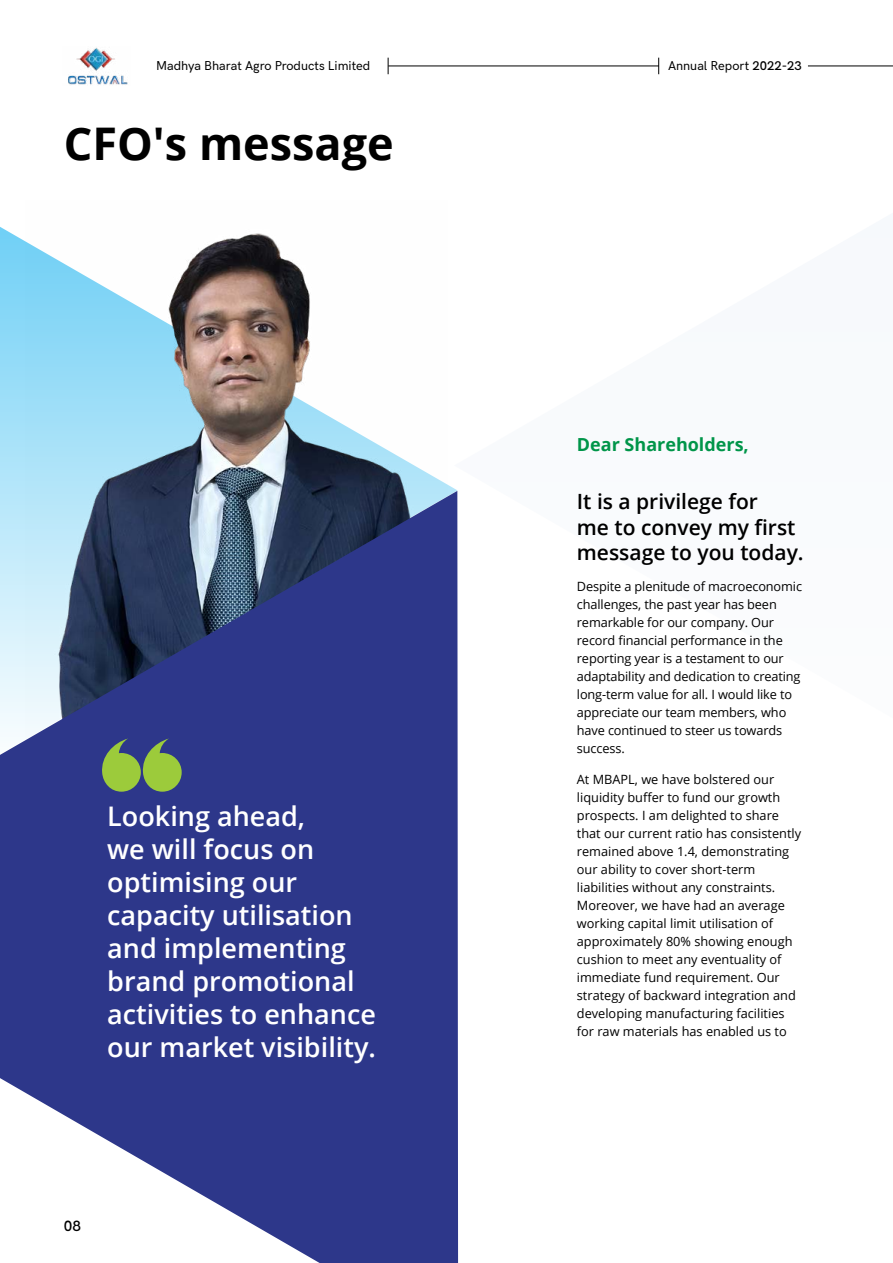
<style>
.page{position:relative;width:893px;height:1263px;background:#fff}
.page>*{position:absolute;margin:0;border:0;box-sizing:border-box;transform-origin:0 0}
.t1{font:700 45px "Open Sans";color:#000}
.t2{font:600 27px/33px "Open Sans";color:#fff}
.t3{font:600 21px/25.5px "Open Sans";color:#000}
.t4{font:700 18px "Open Sans";color:#009549}
.t5{font:600 15px "HK Grotesk";color:#000}
.t6{font:12.75px/18px "Open Sans";color:#000}
.t7{font:500 12.75px "HK Grotesk";color:#000}
.s1{font-weight:600}
</style>
<div class="page">
<svg style="left:0;top:227px;width:458px;height:264px"></svg>
<img style="left:26px;top:227px;width:422px;height:264px">
<svg style="left:0;top:491px;width:458px;height:772px;background:#485495"></svg>
<svg style="left:101px;top:738px;width:81px;height:54px;background:#6f8f5a"></svg>
<svg style="left:388px;top:58px;width:1px;height:16px"></svg>
<svg style="left:658px;top:58px;width:1px;height:16px"></svg>
<hr style="left:388px;top:66px;width:271px;height:1px;background:#000">
<hr style="left:808px;top:66px;width:85px;height:1px;background:#000">
<img style="left:68px;top:47px;width:60px;height:38px">
<p class="t7" style="left:156px;top:56px;width:216px">Madhya Bharat Agro Products Limited</p>
<h1 class="t1" style="left:64px;top:112px;width:331px">CFO's message</h1>
<h2 class="t2" style="left:107px;top:799px;width:270px">Looking ahead,<br>we will focus on optimising our capacity utilisation and implementing brand promotional activities to enhance our market visibility.</h2>
<p class="t5" style="left:64px;top:1214px;width:19px">08</p>
<p class="t7" style="left:668px;top:56px;width:135px">Annual Report <span class="s1">2022-23</span></p>
<h3 class="t4" style="left:577px;top:432px;width:173px">Dear Shareholders,</h3>
<h3 class="t3" style="left:577px;top:488px;width:228px">It is a privilege for<br>me to convey my first message to you today.</h3>
<p class="t6" style="left:577px;top:577px;width:227px">Despite a plenitude of macroeconomic challenges, the past year has been remarkable for our company. Our record financial performance in the reporting year is a testament to our adaptability and dedication to creating long-term value for all. I would like to appreciate our team members, who have continued to steer us towards success.</p>
<p class="t6" style="left:577px;top:770px;width:226px">At MBAPL, we have bolstered our liquidity buffer to fund our growth prospects. I am delighted to share that our current ratio has consistently remained above 1.4, demonstrating our ability to cover short-term liabilities without any constraints.<br>Moreover, we have had an average working capital limit utilisation of approximately 80% showing enough cushion to meet any eventuality of immediate fund requirement. Our strategy of backward integration and developing manufacturing facilities for raw materials has enabled us to</p>
</div>
